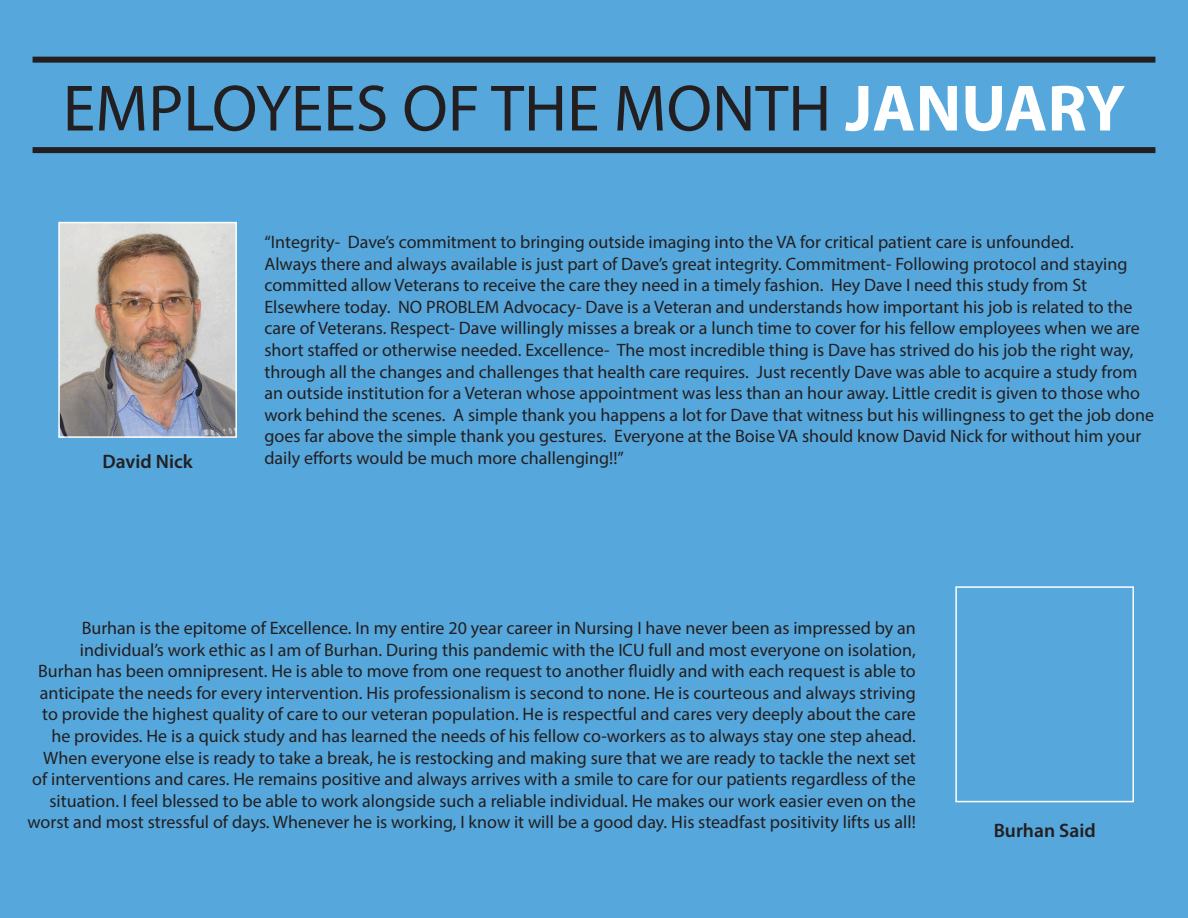
<style>
.page{position:relative;width:1188px;height:918px;background:#56a7dc}
.page>*{position:absolute;margin:0;border:0;box-sizing:border-box;transform-origin:0 0}
.t1{font:66px "Myriad Pro";color:#231f20}
.t2{font:600 19.5px "Myriad Pro";color:#231f20}
.t3{font:18px/21.6px "Myriad Pro";color:#231f20}
.s1{font-weight:700;color:#fff}
</style>
<div class="page">
<img style="left:61px;top:225px;width:173px;height:210px">
<div style="left:58px;top:222px;width:179px;height:216px;border:2px solid #fff"></div>
<div style="left:955px;top:586px;width:179px;height:216px;border:2px solid #fff"></div>
<div style="left:33px;top:57px;width:1122px;height:6px;background:#231f20"></div>
<div style="left:33px;top:147px;width:1122px;height:6px;background:#231f20"></div>
<p class="t1" style="left:63px;top:68px;width:1064px">EMPLOYEES OF THE MONTH <span class="s1">JANUARY</span></p>
<p class="t3" style="left:264px;top:231px;width:891px">“Integrity- Dave’s commitment to bringing outside imaging into the VA for critical patient care is unfounded.<br>Always there and always available is just part of Dave’s great integrity. Commitment- Following protocol and staying committed allow Veterans to receive the care they need in a timely fashion. Hey Dave I need this study from St Elsewhere today. NO PROBLEM Advocacy- Dave is a Veteran and understands how important his job is related to the care of Veterans. Respect- Dave willingly misses a break or a lunch time to cover for his fellow employees when we are short staffed or otherwise needed. Excellence- The most incredible thing is Dave has strived do his job the right way, through all the changes and challenges that health care requires. Just recently Dave was able to acquire a study from an outside institution for a Veteran whose appointment was less than an hour away. Little credit is given to those who work behind the scenes. A simple thank you happens a lot for Dave that witness but his willingness to get the job done goes far above the simple thank you gestures. Everyone at the Boise VA should know David Nick for without him your</p>
<p class="t2" style="left:102px;top:449px;width:92px">David Nick</p>
<p class="t3" style="left:264px;top:447px;width:361px">daily efforts would be much more challenging!!”</p>
<p class="t3" style="left:28px;top:617px;width:890px;text-align:right">Burhan is the epitome of Excellence. In my entire 20 year career in Nursing I have never been as impressed by an individual’s work ethic as I am of Burhan. During this pandemic with the ICU full and most everyone on isolation, Burhan has been omnipresent. He is able to move from one request to another fluidly and with each request is able to anticipate the needs for every intervention. His professionalism is second to none. He is courteous and always striving to provide the highest quality of care to our veteran population. He is respectful and cares very deeply about the care he provides. He is a quick study and has learned the needs of his fellow co-workers as to always stay one step ahead.<br>When everyone else is ready to take a break, he is restocking and making sure that we are ready to tackle the next set of interventions and cares. He remains positive and always arrives with a smile to care for our patients regardless of the situation. I feel blessed to be able to work alongside such a reliable individual. He makes our work easier even on the worst and most stressful of days. Whenever he is working, I know it will be a good day. His steadfast positivity lifts us all!</p>
<p class="t2" style="left:994px;top:818px;width:103px">Burhan Said</p>
</div>
